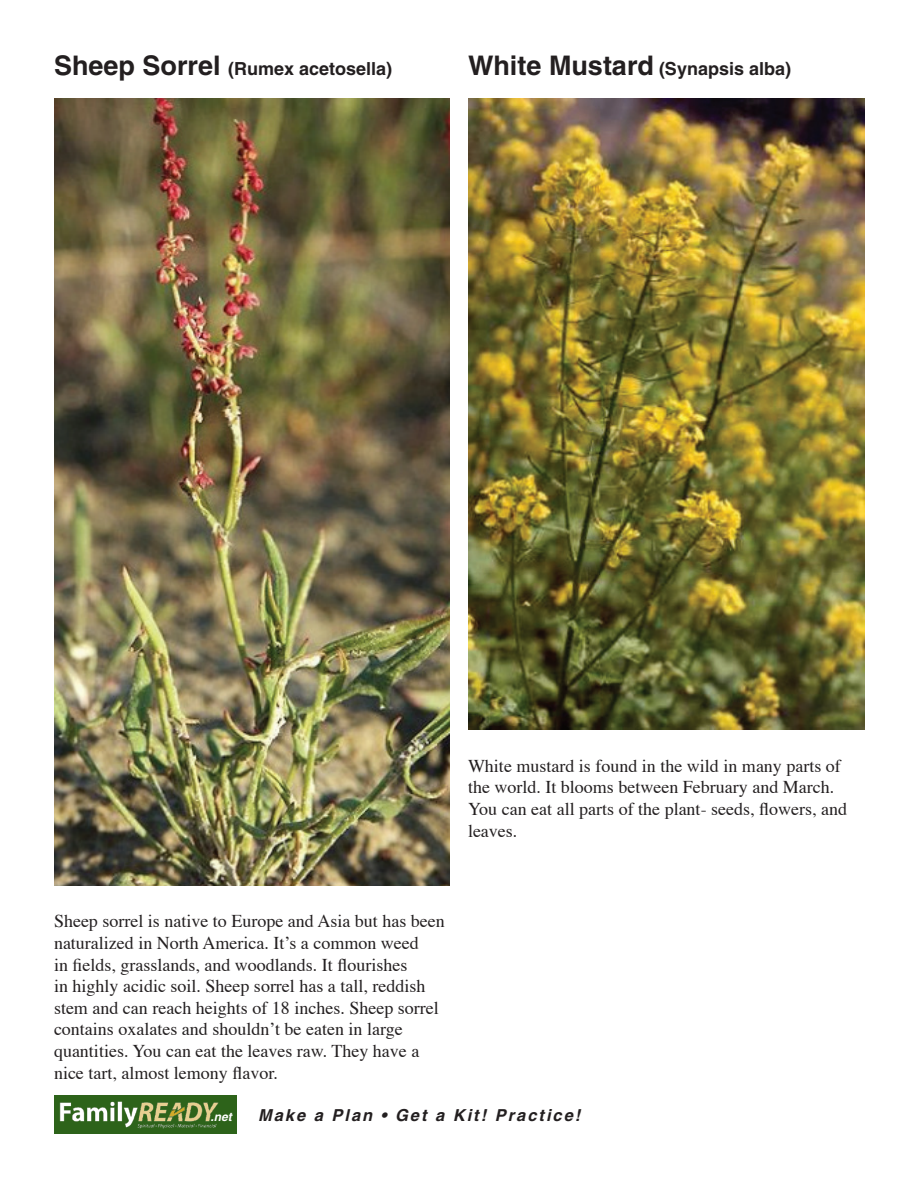
<style>
.page{position:relative;width:918px;height:1188px;background:#fff}
.page>*{position:absolute;margin:0;border:0;box-sizing:border-box;transform-origin:0 0}
.t1{font:18px/21.6px "Times";color:#231f20}
.t2{font:700 18px "Helvetica";color:#231f20}
.t3{font:italic 700 16.5px "Helvetica";letter-spacing:.12em;color:#231f20}
.t4{font:italic 700 12px "Helvetica";color:#fff}
.s1{font-size:27px}
</style>
<div class="page">
<div style="left:54px;top:1095px;width:182px;height:39px;background:#2d631a"></div>
<img style="left:59px;top:1101px;width:160px;height:28px">
<img style="left:54px;top:99px;width:396px;height:787px">
<img style="left:468px;top:99px;width:397px;height:631px">
<p class="t2" style="left:54px;top:58px;width:340px"><span class="s1">Sheep Sorrel</span> (Rumex acetosella)</p>
<p class="t2" style="left:468px;top:58px;width:325px"><span class="s1">White Mustard</span> (Synapsis alba)</p>
<p class="t1" style="left:468px;top:753px;width:381px">White mustard is found in the wild in many parts of the world. It blooms between February and March.<br>You can eat all parts of the plant- seeds, flowers, and leaves.</p>
<p class="t1" style="left:54px;top:909px;width:392px">Sheep sorrel is native to Europe and Asia but has been naturalized in North America. It’s a common weed<br>in fields, grasslands, and woodlands. It flourishes<br>in highly acidic soil. Sheep sorrel has a tall, reddish stem and can reach heights of 18 inches. Sheep sorrel contains oxalates and shouldn’t be eaten in large quantities. You can eat the leaves raw. They have a nice tart, almost lemony flavor.</p>
<p class="t4" style="left:210px;top:1110px;width:23px">.net</p>
<p class="t3" style="left:258px;top:1105px;width:324px">Make a Plan • Get a Kit! Practice!</p>
</div>
